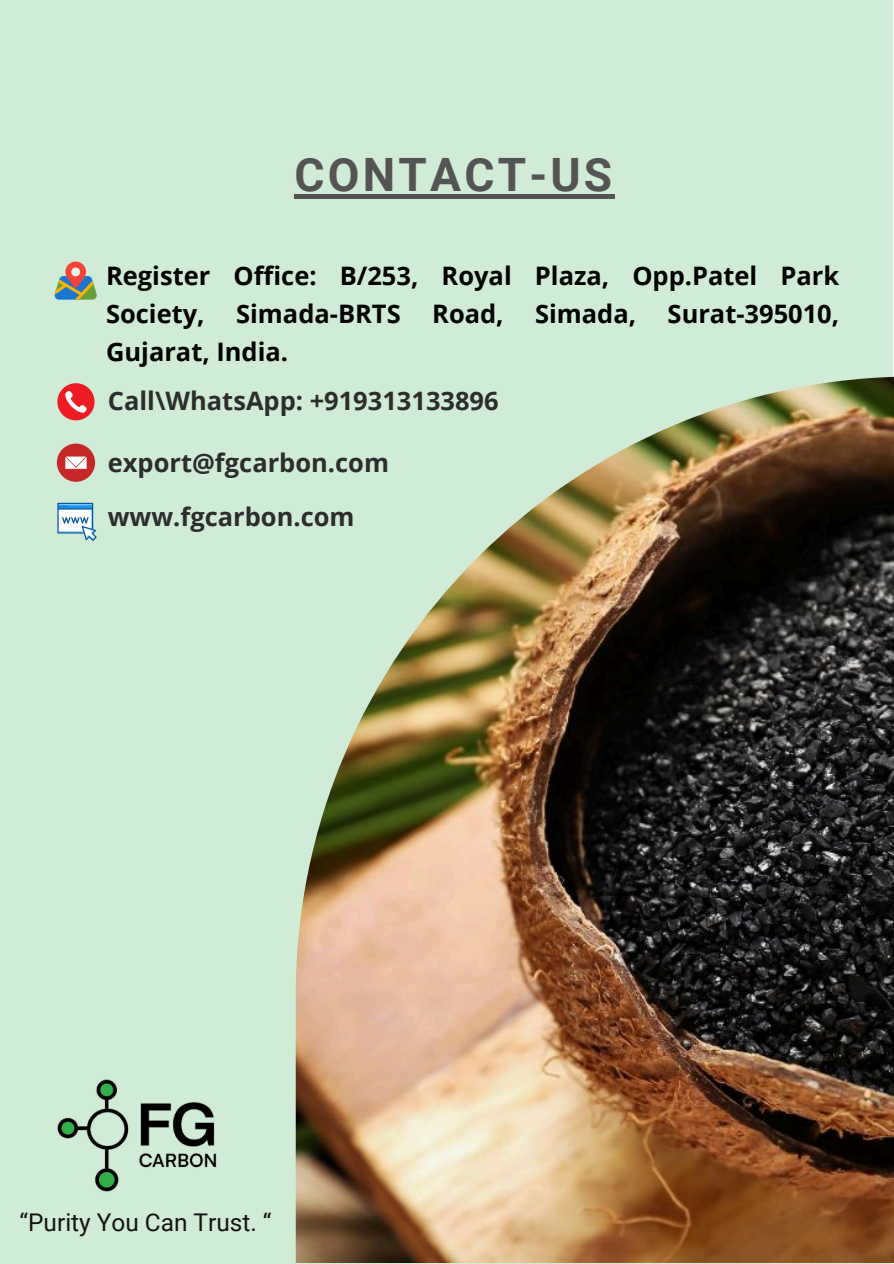
<style>
.page{position:relative;width:894px;height:1264px;background:#fff}
.page>*{position:absolute;margin:0;border:0;box-sizing:border-box;transform-origin:0 0}
.t1{font:700 46.05px "Roboto";letter-spacing:.07em;color:#545454}
.t2{font:700 25.5px/38.2px "Open Sans";color:#000;text-align:justify}
.t3{font:700 25.5px "Open Sans";color:#2c2d2d}
.t4{font:24.45px "Roboto";color:#141412}
</style>
<div class="page">
<div style="left:0;top:0;width:892px;height:1263px;background:#d1ecd6"></div>
<img style="left:296px;top:376px;width:597px;height:886px">
<svg style="left:55px;top:261px;width:42px;height:38px"></svg>
<svg style="left:57px;top:383px;width:37px;height:37px"></svg>
<div style="left:57px;top:443px;width:38px;height:39px;background:#c62828;border-radius:50%"></div>
<svg style="left:65px;top:456px;width:22px;height:13px"></svg>
<svg style="left:57px;top:503px;width:40px;height:38px"></svg>
<hr style="left:294px;top:194px;width:321px;height:4px;background:#545454">
<img style="left:57px;top:1079px;width:159px;height:113px">
<p class="t1" style="left:294px;top:148px;width:319px">CONTACT-US</p>
<p class="t2" style="left:106px;top:256px;width:734px">Register Office: B/253, Royal Plaza, Opp.Patel Park Society, Simada-BRTS Road, Simada, Surat-395010, Gujarat, India.</p>
<h2 class="t3" style="left:108px;top:382px;width:392px">Call\WhatsApp: +919313133896</h2>
<p class="t3" style="left:108px;top:444px;width:282px">export@fgcarbon.com</p>
<p class="t3" style="left:108px;top:499px;width:248px">www.fgcarbon.com</p>
<h1 class="t4" style="left:20px;top:1208px;width:253px">“Purity You Can Trust. “</h1>
</div>
